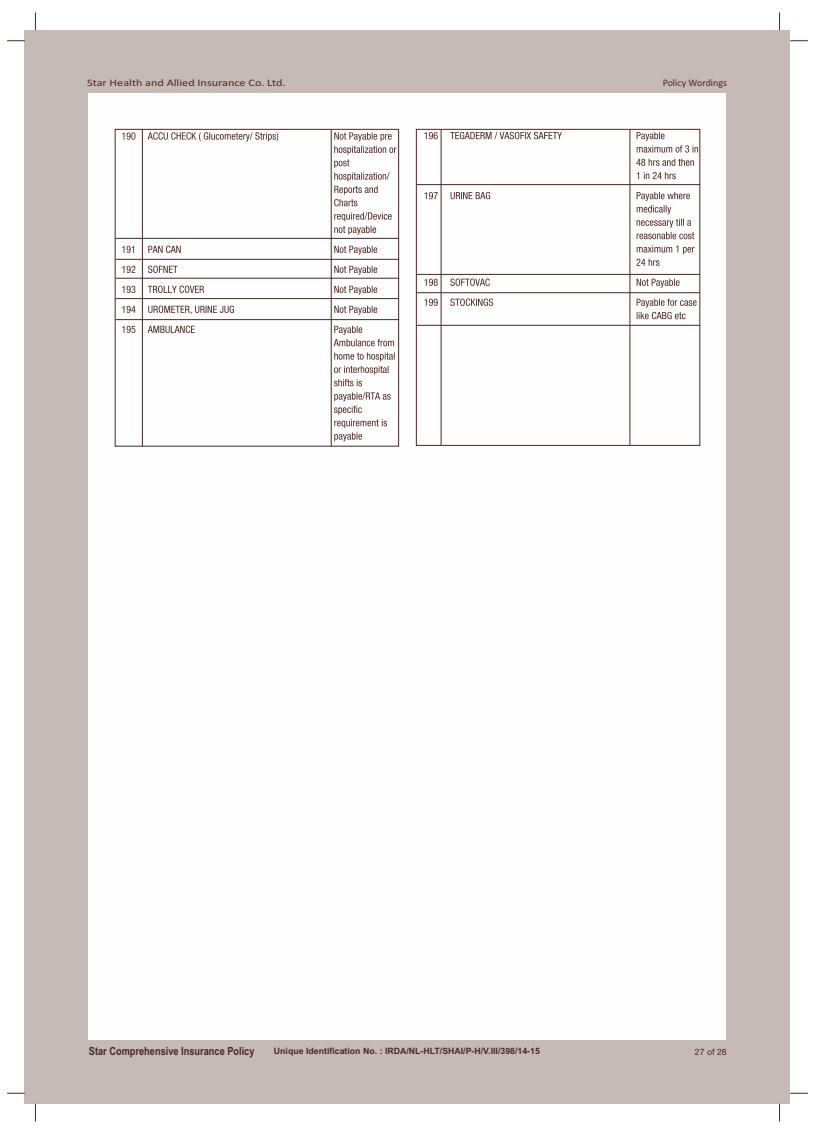
<style>
.page{position:relative;width:815px;height:1134px;background:#fff}
.page>*{position:absolute;margin:0;border:0;box-sizing:border-box;transform-origin:0 0}
.t1{font:700 11.25px "Arial Narrow";color:#4a2722}
.t2{font:10px "Calibri";color:#4a2722;scale:1.22 1}
.t3{font:10px "Calibri";color:#4a2722}
.t4{font:700 8.75px "Arial Narrow";color:#4a2722;scale:1.22 1}
.t5{font:8.75px "Helvetica Neue LT Pro";color:#4a2722}
</style>
<div class="page">
<div style="left:25px;top:30px;width:765px;height:1074px;background:#c6bab9"></div>
<div style="left:89px;top:94px;width:637px;height:946px;background:#fefefe"></div>
<svg style="left:7px;top:41px;width:18px;height:1px"></svg>
<svg style="left:7px;top:1093px;width:18px;height:1px"></svg>
<svg style="left:790px;top:41px;width:18px;height:1px"></svg>
<svg style="left:790px;top:1093px;width:18px;height:1px"></svg>
<svg style="left:35px;top:12px;width:1px;height:18px"></svg>
<svg style="left:779px;top:12px;width:1px;height:18px"></svg>
<svg style="left:35px;top:1104px;width:1px;height:17px"></svg>
<svg style="left:779px;top:1104px;width:1px;height:17px"></svg>
<svg style="left:122px;top:132px;width:274px;height:309px"></svg>
<div style="left:115px;top:129px;width:284px;height:317px;border:1px solid #4a2722"></div>
<hr style="left:115px;top:238px;width:284px;height:1px;background:#4a2722">
<hr style="left:142px;top:130px;width:1px;height:316px;background:#4a2722">
<hr style="left:331px;top:130px;width:1px;height:316px;background:#4a2722">
<hr style="left:115px;top:259px;width:284px;height:1px;background:#4a2722">
<hr style="left:115px;top:278px;width:284px;height:1px;background:#4a2722">
<hr style="left:115px;top:298px;width:284px;height:1px;background:#4a2722">
<svg style="left:424px;top:132px;width:274px;height:187px"></svg>
<div style="left:416px;top:129px;width:284px;height:317px;border:1px solid #4a2722"></div>
<hr style="left:441px;top:130px;width:1px;height:315px;background:#4a2722">
<hr style="left:630px;top:130px;width:1px;height:315px;background:#4a2722">
<hr style="left:416px;top:184px;width:284px;height:1px;background:#4a2722">
<hr style="left:416px;top:274px;width:284px;height:1px;background:#4a2722">
<hr style="left:416px;top:292px;width:284px;height:1px;background:#4a2722">
<hr style="left:115px;top:319px;width:284px;height:1px;background:#4a2722">
<hr style="left:416px;top:325px;width:284px;height:1px;background:#4a2722">
<p class="t2" style="left:87px;top:79px;width:164px">Star Health and Allied Insurance Co. Ltd.</p>
<p class="t3" style="left:663px;top:79px;width:66px">Policy Wordings</p>
<p class="t1" style="left:89px;top:1046px;width:167px">Star Comprehensive Insurance Policy</p>
<p class="t4" style="left:274px;top:1048px;width:220px">Unique Identification No. : IRDA/NL-HLT/SHAI/P-H/V.III/398/14-15</p>
<p class="t5" style="left:695px;top:1049px;width:33px">27 of 28</p>
</div>
